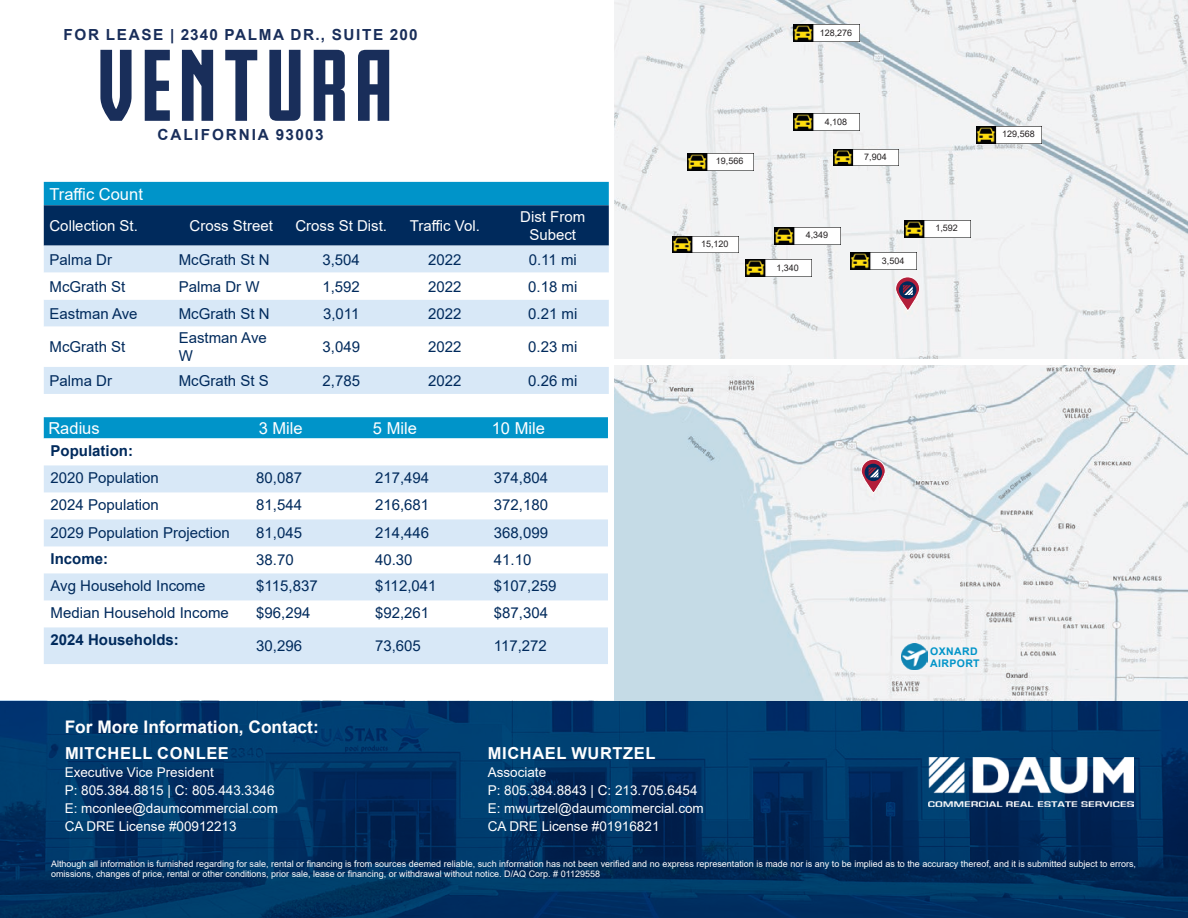
<style>
.page{position:relative;width:1188px;height:918px;background:#fff}
.page>*{position:absolute;margin:0;border:0;box-sizing:border-box;transform-origin:0 0}
.t1{font:900 88.95px "Fresno";letter-spacing:.09em;color:#192e5a}
.t2{font:700 17.4px "Arial";color:#fff}
.t3{font:16.5px "Arial";color:#fff}
.t4{font:700 16.5px "Arial";letter-spacing:.035em;color:#fff}
.t5{font:700 15.3px "Arial";letter-spacing:.105em;color:#192e5a}
.t6{font:700 15.3px "Arial";letter-spacing:.125em;color:#192e5a}
.t7{font:15px/18px "Arial";color:#002a5c}
.t8{font:15px/18px "Arial";color:#fff;text-align:center}
.t9{font:700 15px "Arial";color:#002a5c}
.t10{font:13.5px/18px "Arial";color:#fff}
.t11{font:700 10.5px/12px "Arial";letter-spacing:.035em;color:#0094c9}
.t12{font:9px/10.8px "Arial";color:#fff}
.t13{font:9px "Arial";color:#231f20}
</style>
<div class="page">
<img style="left:0;top:701px;width:1188px;height:217px">
<img style="left:929px;top:757px;width:205px;height:50px">
<img style="left:614px;top:365px;width:574px;height:336px">
<div style="left:44px;top:417px;width:564px;height:21px;background:#0094c9"></div>
<svg style="left:44px;top:438px;width:564px;height:1px"></svg>
<svg style="left:44px;top:465px;width:564px;height:199px;fill:#d8e8f7"></svg>
<svg style="left:44px;top:182px;width:565px;height:64px;background:#035285"></svg>
<div style="left:44px;top:246px;width:565px;height:27px;background:#d8e8f7"></div>
<div style="left:44px;top:300px;width:565px;height:27px;background:#d8e8f7"></div>
<div style="left:44px;top:367px;width:565px;height:27px;background:#d8e8f7"></div>
<img style="left:614px;top:0;width:574px;height:359px">
<img style="left:851px;top:253px;width:66px;height:17px">
<img style="left:745px;top:260px;width:66px;height:17px">
<img style="left:775px;top:227px;width:65px;height:17px">
<img style="left:673px;top:236px;width:65px;height:17px">
<img style="left:687px;top:153px;width:66px;height:17px">
<img style="left:794px;top:114px;width:65px;height:17px">
<img style="left:833px;top:149px;width:66px;height:17px">
<img style="left:794px;top:25px;width:65px;height:17px">
<img style="left:904px;top:220px;width:66px;height:17px">
<img style="left:976px;top:126px;width:66px;height:17px">
<img style="left:901px;top:644px;width:26px;height:26px">
<svg style="left:895px;top:277px;width:25px;height:34px"></svg>
<div style="left:899px;top:281px;width:17px;height:18px;background:#002a5c;border-radius:50%"></div>
<svg style="left:903px;top:285px;width:10px;height:10px"></svg>
<svg style="left:861px;top:459px;width:25px;height:34px"></svg>
<svg style="left:865px;top:464px;width:17px;height:17px"></svg>
<svg style="left:869px;top:468px;width:9px;height:9px"></svg>
<p class="t5" style="left:64px;top:24px;width:356px">FOR LEASE | 2340 PALMA DR., SUITE 200</p>
<h1 class="t1" style="left:98px;top:36px;width:295px">VENTURA</h1>
<p class="t6" style="left:157px;top:124px;width:168px">CALIFORNIA 93003</p>
<p class="t3" style="left:50px;top:182px;width:95px">Traffic Count</p>
<p class="t8" style="left:50px;top:217px;width:90px">Collection St.</p>
<p class="t8" style="left:190px;top:217px;width:85px">Cross Street</p>
<p class="t8" style="left:295px;top:217px;width:93px">Cross St Dist.</p>
<p class="t8" style="left:410px;top:217px;width:71px">Traffic Vol.</p>
<p class="t8" style="left:520px;top:208px;width:66px">Dist From<br>Subect</p>
<p class="t7" style="left:50px;top:250px;width:64px">Palma Dr</p>
<p class="t7" style="left:179px;top:250px;width:92px">McGrath St N</p>
<p class="t7" style="left:322px;top:250px;width:39px">3,504</p>
<p class="t7" style="left:428px;top:250px;width:35px">2022</p>
<p class="t7" style="left:529px;top:250px;width:50px">0.11 mi</p>
<p class="t7" style="left:50px;top:277px;width:77px">McGrath St</p>
<p class="t7" style="left:179px;top:277px;width:82px">Palma Dr W</p>
<p class="t7" style="left:322px;top:277px;width:39px">1,592</p>
<p class="t7" style="left:428px;top:277px;width:35px">2022</p>
<p class="t7" style="left:528px;top:277px;width:51px">0.18 mi</p>
<p class="t7" style="left:50px;top:304px;width:90px">Eastman Ave</p>
<p class="t7" style="left:179px;top:304px;width:92px">McGrath St N</p>
<p class="t7" style="left:323px;top:304px;width:38px">3,011</p>
<p class="t7" style="left:428px;top:304px;width:35px">2022</p>
<p class="t7" style="left:528px;top:304px;width:51px">0.21 mi</p>
<p class="t7" style="left:50px;top:338px;width:77px">McGrath St</p>
<p class="t7" style="left:179px;top:329px;width:90px">Eastman Ave<br>W</p>
<p class="t7" style="left:323px;top:338px;width:39px">3,049</p>
<p class="t7" style="left:428px;top:338px;width:35px">2022</p>
<p class="t7" style="left:528px;top:338px;width:51px">0.23 mi</p>
<p class="t7" style="left:50px;top:372px;width:64px">Palma Dr</p>
<p class="t7" style="left:179px;top:372px;width:92px">McGrath St S</p>
<p class="t7" style="left:323px;top:372px;width:39px">2,785</p>
<p class="t7" style="left:428px;top:372px;width:35px">2022</p>
<p class="t7" style="left:528px;top:372px;width:51px">0.26 mi</p>
<p class="t3" style="left:48px;top:417px;width:53px">Radius</p>
<p class="t3" style="left:259px;top:417px;width:46px">3 Mile</p>
<p class="t3" style="left:373px;top:417px;width:46px">5 Mile</p>
<p class="t3" style="left:492px;top:417px;width:55px">10 Mile</p>
<p class="t9" style="left:51px;top:440px;width:84px">Population:</p>
<p class="t7" style="left:51px;top:469px;width:110px">2020 Population</p>
<p class="t7" style="left:256px;top:469px;width:47px">80,087</p>
<p class="t7" style="left:375px;top:469px;width:56px">217,494</p>
<p class="t7" style="left:494px;top:469px;width:56px">374,804</p>
<p class="t7" style="left:51px;top:496px;width:110px">2024 Population</p>
<p class="t7" style="left:256px;top:496px;width:47px">81,544</p>
<p class="t7" style="left:375px;top:496px;width:56px">216,681</p>
<p class="t7" style="left:494px;top:496px;width:56px">372,180</p>
<p class="t7" style="left:51px;top:524px;width:181px">2029 Population Projection</p>
<p class="t7" style="left:256px;top:524px;width:47px">81,045</p>
<p class="t7" style="left:375px;top:524px;width:56px">214,446</p>
<p class="t7" style="left:494px;top:524px;width:56px">368,099</p>
<p class="t9" style="left:51px;top:548px;width:59px">Income:</p>
<p class="t7" style="left:256px;top:551px;width:39px">38.70</p>
<p class="t7" style="left:375px;top:551px;width:39px">40.30</p>
<p class="t7" style="left:494px;top:551px;width:39px">41.10</p>
<p class="t7" style="left:51px;top:577px;width:156px">Avg Household Income</p>
<p class="t7" style="left:256px;top:577px;width:63px">$115,837</p>
<p class="t7" style="left:375px;top:577px;width:63px">$112,041</p>
<p class="t7" style="left:494px;top:577px;width:64px">$107,259</p>
<p class="t7" style="left:51px;top:604px;width:180px">Median Household Income</p>
<p class="t7" style="left:256px;top:604px;width:56px">$96,294</p>
<p class="t7" style="left:375px;top:604px;width:56px">$92,261</p>
<p class="t7" style="left:494px;top:604px;width:56px">$87,304</p>
<p class="t9" style="left:51px;top:629px;width:130px">2024 Households:</p>
<p class="t7" style="left:256px;top:637px;width:47px">30,296</p>
<p class="t7" style="left:375px;top:637px;width:47px">73,605</p>
<p class="t7" style="left:494px;top:637px;width:55px">117,272</p>
<p class="t2" style="left:65px;top:714px;width:256px">For More Information, Contact:</p>
<p class="t13" style="left:716px;top:155px;width:29px">19,566</p>
<p class="t13" style="left:701px;top:238px;width:29px">15,120</p>
<p class="t4" style="left:65px;top:741px;width:165px">MITCHELL CONLEE</p>
<p class="t10" style="left:65px;top:763px;width:215px">Executive Vice President<br>P: 805.384.8815 | C: 805.443.3346<br>E: mconlee@daumcommercial.com<br>CA DRE License #00912213</p>
<p class="t4" style="left:488px;top:741px;width:169px">MICHAEL WURTZEL</p>
<p class="t10" style="left:488px;top:763px;width:218px">Associate<br>P: 805.384.8843 | C: 213.705.6454<br>E: mwurtzel@daumcommercial.com<br>CA DRE License #01916821</p>
<p class="t13" style="left:820px;top:26px;width:34px">128,276</p>
<p class="t13" style="left:825px;top:115px;width:24px">4,108</p>
<p class="t13" style="left:864px;top:151px;width:24px">7,904</p>
<p class="t13" style="left:806px;top:229px;width:24px">4,349</p>
<p class="t13" style="left:776px;top:261px;width:24px">1,340</p>
<p class="t13" style="left:882px;top:254px;width:24px">3,504</p>
<p class="t13" style="left:935px;top:222px;width:24px">1,592</p>
<p class="t13" style="left:1002px;top:128px;width:34px">129,568</p>
<p class="t11" style="left:930px;top:645px;width:51px">OXNARD<br>AIRPORT</p>
<p class="t12" style="left:51px;top:858px;width:1086px">Although all information is furnished regarding for sale, rental or financing is from sources deemed reliable, such information has not been verified and no express representation is made nor is any to be implied as to the accuracy thereof, and it is submitted subject to errors, omissions, changes of price, rental or other conditions, prior sale, lease or financing, or withdrawal without notice. D/AQ Corp. # 01129558</p>
</div>
